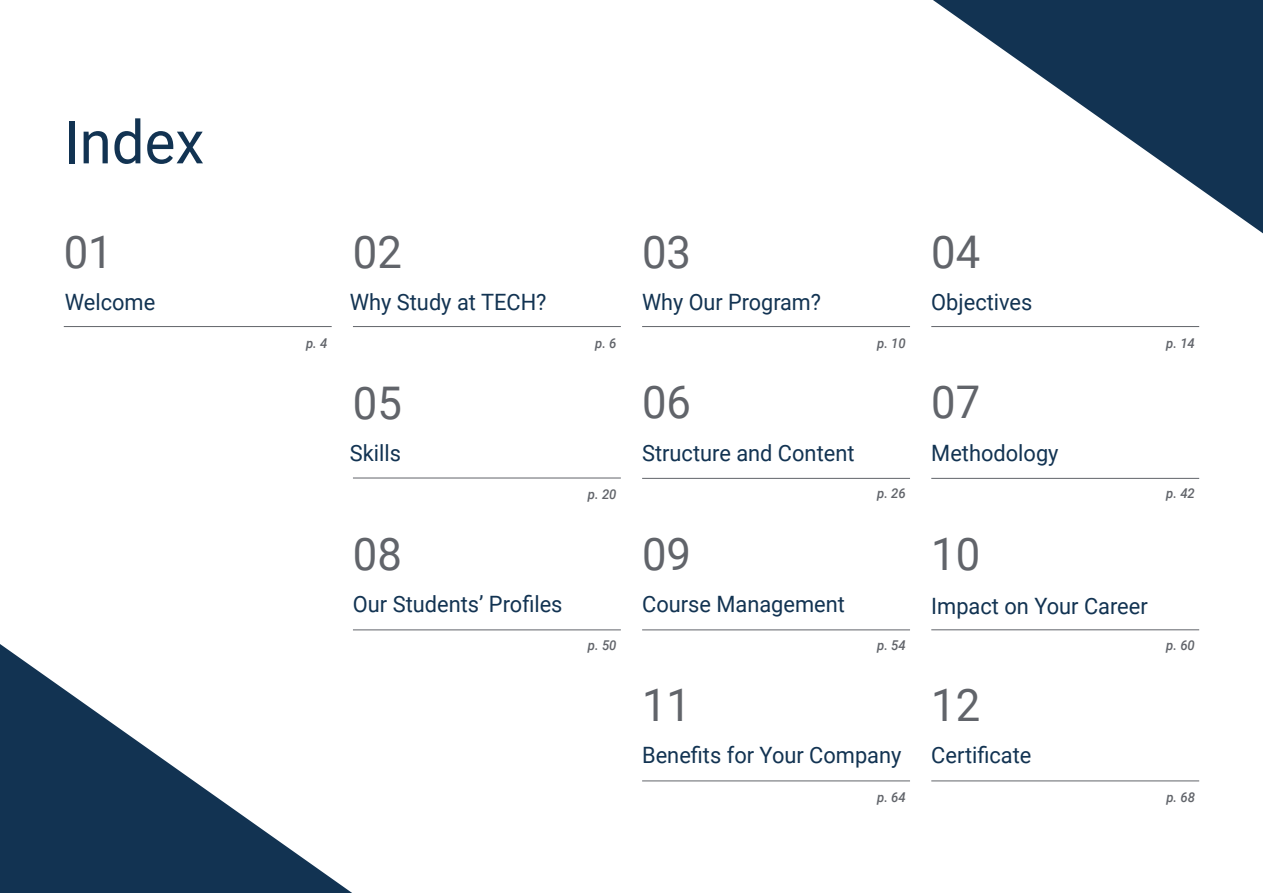
<style>
.page{position:relative;width:1263px;height:893px;background:#fff}
.page>*{position:absolute;margin:0;border:0;box-sizing:border-box;transform-origin:0 0}
.t1{font:60px "Roboto";color:#123352}
.t2{font:45px "Roboto";color:#61646a}
.t3{font:22.5px "Roboto";color:#123352}
.t4{font:22.5px "Roboto";color:#123352;scale:.96 1}
.t5{font:italic 500 13.5px "Roboto";color:#61646a}
</style>
<div class="page">
<hr style="left:64px;top:326px;width:268px;height:1px;background:#61646a">
<hr style="left:642px;top:478px;width:268px;height:1px;background:#61646a">
<hr style="left:642px;top:629px;width:268px;height:1px;background:#61646a">
<hr style="left:353px;top:326px;width:268px;height:1px;background:#61646a">
<hr style="left:353px;top:478px;width:268px;height:1px;background:#61646a">
<hr style="left:931px;top:478px;width:268px;height:1px;background:#61646a">
<hr style="left:931px;top:629px;width:268px;height:1px;background:#61646a">
<hr style="left:642px;top:326px;width:268px;height:1px;background:#61646a">
<hr style="left:353px;top:629px;width:268px;height:1px;background:#61646a">
<hr style="left:931px;top:326px;width:268px;height:1px;background:#61646a">
<svg style="left:0;top:644px;width:352px;height:249px"></svg>
<svg style="left:933px;top:0;width:330px;height:233px"></svg>
<hr style="left:642px;top:780px;width:268px;height:1px;background:#61646a">
<hr style="left:931px;top:780px;width:268px;height:1px;background:#61646a">
<h1 class="t1" style="left:64px;top:100px;width:142px">Index</h1>
<h2 class="t2" style="left:64px;top:220px;width:51px">01</h2>
<h2 class="t2" style="left:353px;top:220px;width:51px">02</h2>
<h2 class="t2" style="left:642px;top:220px;width:51px">03</h2>
<h2 class="t2" style="left:931px;top:220px;width:51px">04</h2>
<p class="t3" style="left:65px;top:286px;width:92px">Welcome</p>
<p class="t3" style="left:931px;top:286px;width:103px">Objectives</p>
<p class="t3" style="left:350px;top:286px;width:198px">Why Study at TECH?</p>
<p class="t4" style="left:642px;top:286px;width:188px">Why Our Program?</p>
<p class="t5" style="left:306px;top:333px;width:23px">p. 4</p>
<h2 class="t2" style="left:353px;top:371px;width:51px">05</h2>
<p class="t5" style="left:595px;top:333px;width:23px">p. 6</p>
<h2 class="t2" style="left:642px;top:371px;width:51px">06</h2>
<p class="t3" style="left:350px;top:437px;width:53px">Skills</p>
<p class="t3" style="left:642px;top:437px;width:214px">Structure and Content</p>
<p class="t5" style="left:877px;top:333px;width:30px">p. 10</p>
<h2 class="t2" style="left:931px;top:371px;width:51px">07</h2>
<p class="t3" style="left:931px;top:437px;width:129px">Methodology</p>
<p class="t5" style="left:1166px;top:333px;width:30px">p. 14</p>
<h2 class="t2" style="left:353px;top:522px;width:51px">08</h2>
<p class="t3" style="left:353px;top:588px;width:211px">Our Students’ Profiles</p>
<p class="t5" style="left:588px;top:485px;width:30px">p. 20</p>
<p class="t5" style="left:1166px;top:484px;width:30px">p. 42</p>
<p class="t5" style="left:877px;top:484px;width:30px">p. 26</p>
<p class="t5" style="left:588px;top:636px;width:30px">p. 50</p>
<h2 class="t2" style="left:642px;top:522px;width:51px">09</h2>
<p class="t3" style="left:642px;top:588px;width:204px">Course Management</p>
<p class="t5" style="left:877px;top:636px;width:30px">p. 54</p>
<h2 class="t2" style="left:931px;top:522px;width:51px">10</h2>
<p class="t3" style="left:931px;top:590px;width:218px">Impact on Your Career</p>
<h2 class="t2" style="left:642px;top:674px;width:51px">11</h2>
<h2 class="t2" style="left:931px;top:674px;width:51px">12</h2>
<p class="t5" style="left:1166px;top:636px;width:30px">p. 60</p>
<p class="t3" style="left:642px;top:739px;width:261px">Benefits for Your Company</p>
<p class="t3" style="left:931px;top:739px;width:102px">Certificate</p>
<p class="t5" style="left:877px;top:788px;width:30px">p. 64</p>
<p class="t5" style="left:1166px;top:788px;width:30px">p. 68</p>
</div>
